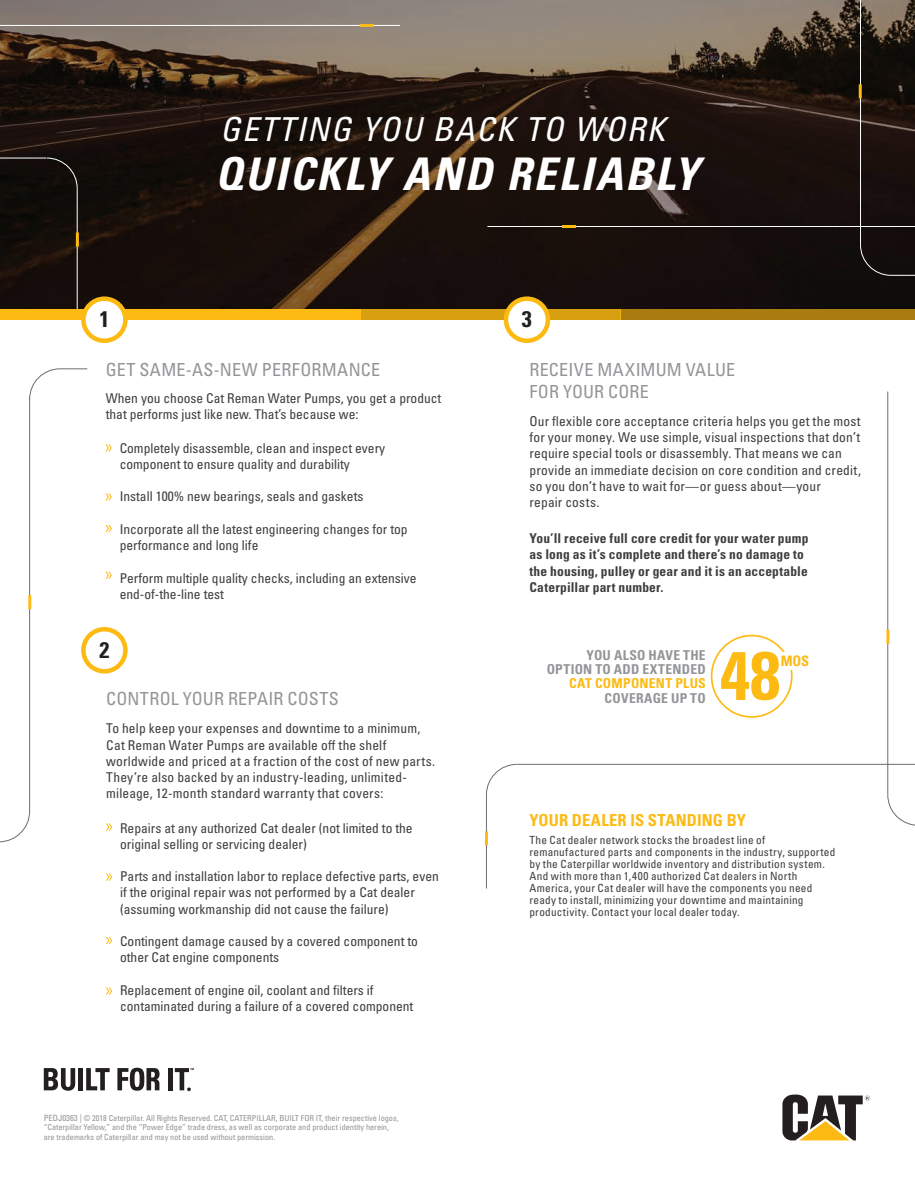
<style>
.page{position:relative;width:915px;height:1186px;background:#fff}
.page>*{position:absolute;margin:0;border:0;box-sizing:border-box;transform-origin:0 0}
.t1{font:68.4px "Univers LTCYR 67 Bold Cond";color:#fcba13}
.t2{font:45px "Univers LTCYR 67 Bold Cond Obl";letter-spacing:.05em;color:#fff}
.t3{font:33px "Univers LTCYR 57 Condensed Obl";letter-spacing:.05em;color:#fff}
.t4{font:22.5px "Univers LTCYR 67 Bold Cond";color:#231f20}
.t5{font:condensed 18px/21.6px "Univers LTCYR 57";letter-spacing:.015em;color:#939598}
.t6{font:16.5px "Univers LTCYR 67 Bold Cond";letter-spacing:.005em;color:#fcba13}
.t7{font:14.4px "Univers LTCYR 67 Bold Cond";color:#fcba13}
.t8{font:13.65px/14.2px "Univers LTCYR 67 Bold Cond";letter-spacing:.02em;color:#939598;text-align:right}
.t9{font:13.65px "Univers LTCYR 67 Bold Cond";letter-spacing:.02em;color:#fcba13}
.t10{font:condensed 13.5px/16.2px "Univers LTCYR 57";color:#3e3e3f}
.t11{font:13.5px/16.2px "Univers LTCYR 67 Bold Cond";letter-spacing:.01em;color:#3e3e3f}
.t12{font:condensed 11.25px/12px "Univers LTCYR 57";letter-spacing:.02em;color:#3e3e3f}
.t13{font:condensed 8.25px/9.9px "Univers LTCYR 57";color:#939598}
.s1{font-size:8.7px}
</style>
<div class="page">
<img style="left:0;top:0;width:915px;height:309px">
<hr style="left:0;top:25px;width:400px;height:1px;background:#fff">
<hr style="left:487px;top:226px;width:428px;height:1px;background:#fff">
<hr style="left:562px;top:225px;width:14px;height:3px;background:#fcba13">
<hr style="left:360px;top:24px;width:14px;height:3px;background:#fcba13">
<svg style="left:782px;top:1094px;width:88px;height:46px"></svg>
<svg style="left:44px;top:1068px;width:31px;height:22px"></svg>
<div style="left:78px;top:1068px;width:5px;height:22px;background:#231f20"></div>
<svg style="left:86px;top:1068px;width:24px;height:22px"></svg>
<svg style="left:117px;top:1067px;width:43px;height:23px"></svg>
<hr style="left:169px;top:1068px;width:4px;height:22px;background:#231f20">
<svg style="left:175px;top:1068px;width:19px;height:23px"></svg>
<div style="left:0;top:309px;width:360px;height:11px;background:#fcba13"></div>
<div style="left:360px;top:309px;width:260px;height:11px;background:#d89f11"></div>
<div style="left:620px;top:309px;width:295px;height:11px;background:#a97c10"></div>
<svg style="left:860px;top:244px;width:55px;height:32px;background:#1b1715"></svg>
<hr style="left:860px;top:0;width:1px;height:245px;background:#fff">
<hr style="left:859px;top:84px;width:3px;height:14px;background:#fcba13">
<svg style="left:46px;top:158px;width:32px;height:31px"></svg>
<hr style="left:77px;top:188px;width:1px;height:121px;background:#fff">
<hr style="left:0;top:158px;width:46px;height:1px;background:#fff">
<hr style="left:76px;top:232px;width:3px;height:14px;background:#fcba13">
<svg style="left:83px;top:299px;width:42px;height:42px"></svg>
<div style="left:81px;top:296px;width:47px;height:47px;border:4px solid #fcba13;border-radius:50%"></div>
<div style="left:81px;top:627px;width:47px;height:46px;border:4px solid #fcba13;border-radius:50%"></div>
<svg style="left:105px;top:444px;width:7px;height:7px"></svg>
<svg style="left:105px;top:493px;width:7px;height:7px"></svg>
<svg style="left:105px;top:525px;width:7px;height:7px"></svg>
<svg style="left:105px;top:571px;width:7px;height:8px"></svg>
<svg style="left:506px;top:299px;width:42px;height:42px"></svg>
<div style="left:504px;top:296px;width:46px;height:47px;border:4px solid #fcba13;border-radius:50%"></div>
<svg style="left:106px;top:823px;width:6px;height:7px"></svg>
<svg style="left:106px;top:873px;width:6px;height:7px"></svg>
<svg style="left:106px;top:937px;width:6px;height:7px"></svg>
<svg style="left:106px;top:987px;width:6px;height:7px"></svg>
<hr style="left:517px;top:764px;width:398px;height:1px;background:#6c6d70">
<svg style="left:887px;top:794px;width:28px;height:31px"></svg>
<hr style="left:887px;top:391px;width:1px;height:403px;background:#6c6d70">
<hr style="left:486px;top:794px;width:1px;height:94px;background:#6c6d70">
<svg style="left:486px;top:764px;width:31px;height:31px"></svg>
<hr style="left:485px;top:831px;width:3px;height:14px;background:#fcba13">
<hr style="left:886px;top:629px;width:3px;height:14px;background:#fcba13">
<div style="left:711px;top:634px;width:81px;height:83px;border:2px solid #fcba13;border-radius:50%"></div>
<div style="left:780px;top:652px;width:20px;height:17px;background:#fff"></div>
<svg style="left:29px;top:368px;width:58px;height:32px"></svg>
<svg style="left:0;top:812px;width:30px;height:30px"></svg>
<hr style="left:29px;top:398px;width:1px;height:414px;background:#6c6d70">
<hr style="left:28px;top:595px;width:3px;height:14px;background:#fcba13">
<h3 class="t4" style="left:99px;top:305px;width:11px">1</h3>
<h3 class="t3" style="left:220px;top:108px;width:446px">GETTING YOU BACK TO WORK</h3>
<h2 class="t2" style="left:215px;top:146px;width:485px">QUICKLY AND RELIABLY</h2>
<h3 class="t4" style="left:522px;top:305px;width:11px">3</h3>
<h3 class="t5" style="left:106px;top:358px;width:276px">GET SAME-AS-NEW PERFORMANCE</h3>
<p class="t10" style="left:106px;top:389px;width:337px">When you choose Cat Reman Water Pumps, you get a product that performs just like new. That’s because we:</p>
<p class="t10" style="left:120px;top:439px;width:267px">Completely disassemble, clean and inspect every component to ensure quality and durability</p>
<p class="t10" style="left:120px;top:488px;width:245px">Install 100% new bearings, seals and gaskets</p>
<p class="t10" style="left:120px;top:520px;width:289px">Incorporate all the latest engineering changes for top performance and long life</p>
<p class="t10" style="left:120px;top:569px;width:298px">Perform multiple quality checks, including an extensive end-of-the-line test</p>
<h3 class="t4" style="left:99px;top:636px;width:11px">2</h3>
<h3 class="t5" style="left:106px;top:687px;width:234px">CONTROL YOUR REPAIR COSTS</h3>
<p class="t10" style="left:106px;top:720px;width:330px">To help keep your expenses and downtime to a minimum, Cat Reman Water Pumps are available off the shelf worldwide and priced at a fraction of the cost of new parts.<br>They’re also backed by an industry-leading, unlimited&shy;mileage, 12-month standard warranty that covers:</p>
<p class="t10" style="left:120px;top:819px;width:294px">Repairs at any authorized Cat dealer (not limited to the original selling or servicing dealer)</p>
<p class="t10" style="left:120px;top:867px;width:320px">Parts and installation labor to replace defective parts, even if the original repair was not performed by a Cat dealer (assuming workmanship did not cause the failure)</p>
<p class="t10" style="left:120px;top:932px;width:299px">Contingent damage caused by a covered component to other Cat engine components</p>
<p class="t10" style="left:120px;top:981px;width:295px">Replacement of engine oil, coolant and filters if contaminated during a failure of a covered component</p>
<p class="t13" style="left:44px;top:1112px;width:356px"><span class="s1">PEDJ0363 |</span> © 2018 Caterpillar. All Rights Reserved. CAT, CATERPILLAR, BUILT FOR IT, their respective logos, “Caterpillar Yellow,” and the “Power Edge” trade dress, as well as corporate and product identity herein, are trademarks of Caterpillar and may not be used without permission.</p>
<h3 class="t5" style="left:529px;top:358px;width:207px">RECEIVE MAXIMUM VALUE<br>FOR YOUR CORE</h3>
<p class="t10" style="left:529px;top:413px;width:333px">Our flexible core acceptance criteria helps you get the most for your money. We use simple, visual inspections that don’t require special tools or disassembly. That means we can provide an immediate decision on core condition and credit, so you don’t have to wait for—or guess about—your<br>repair costs.</p>
<p class="t11" style="left:529px;top:530px;width:280px">You’ll receive full core credit for your water pump as long as it’s complete and there’s no damage to the housing, pulley or gear and it is an acceptable Caterpillar part number.</p>
<p class="t8" style="left:547px;top:647px;width:161px">YOU ALSO HAVE THE<br>OPTION TO ADD EXTENDED</p>
<p class="t9" style="left:569px;top:675px;width:138px">CAT COMPONENT PLUS</p>
<p class="t8" style="left:604px;top:690px;width:103px">COVERAGE UP TO</p>
<h1 class="t1" style="left:719px;top:633px;width:62px">48</h1>
<p class="t7" style="left:781px;top:652px;width:30px">MOS</p>
<p class="t6" style="left:529px;top:809px;width:218px">YOUR DEALER IS STANDING BY</p>
<p class="t12" style="left:529px;top:834px;width:307px">The Cat dealer network stocks the broadest line of remanufactured parts and components in the industry, supported by the Caterpillar worldwide inventory and distribution system.<br>And with more than 1,400 authorized Cat dealers in North America, your Cat dealer will have the components you need ready to install, minimizing your downtime and maintaining productivity. Contact your local dealer today.</p>
</div>
